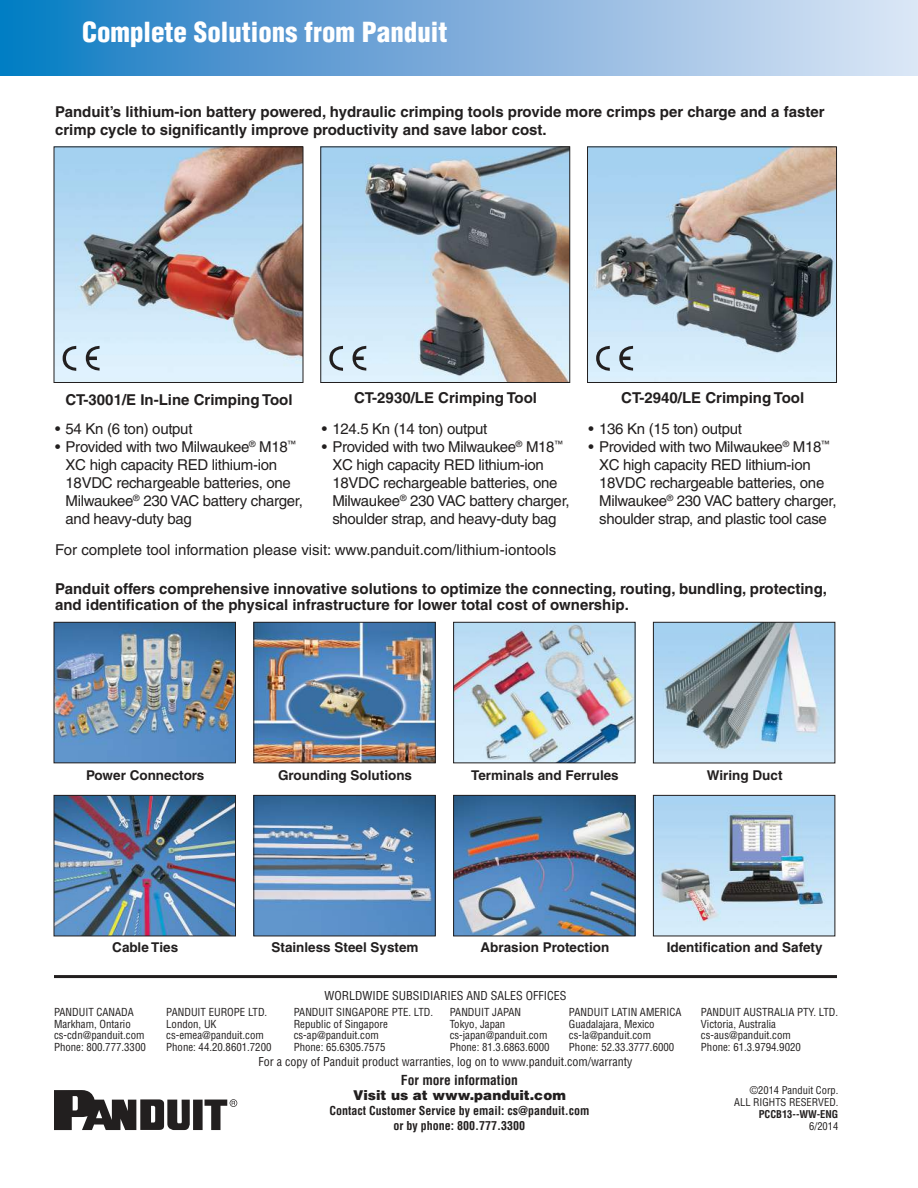
<style>
.page{position:relative;width:918px;height:1188px;background:#fff}
.page>*{position:absolute;margin:0;border:0;box-sizing:border-box;transform-origin:0 0}
.t1{font:900 condensed 27px "Helvetica";color:#fff}
.t2{font:15px/18px "Helvetica";letter-spacing:-.02em;color:#221f1f}
.t3{font:700 15px/18px "Helvetica";color:#221f1f}
.t4{font:15px "Helvetica";color:#221f1f}
.t5{font:700 13.5px "Helvetica";color:#221f1f}
.t6{font:900 13.5px "Helvetica";color:#221f1f}
.t7{font:700 condensed 13.5px "Helvetica";color:#221f1f}
.t8{font:condensed 12px "Helvetica";color:#221f1f}
.t9{font:700 condensed 12px/15px "Helvetica";color:#221f1f;text-align:center}
.t10{font:condensed 10.8px/11.6px "Helvetica";color:#221f1f}
.t11{font:condensed 10.5px/12px "Helvetica";color:#221f1f;text-align:right}
.t12{font:700 condensed 10.5px "Helvetica";color:#221f1f}
</style>
<div class="page">
<svg style="left:54px;top:1090px;width:183px;height:40px"></svg>
<hr style="left:54px;top:975px;width:783px;height:3px;background:#221f1f">
<img style="left:0;top:0;width:918px;height:76px">
<img style="left:56px;top:148px;width:245px;height:233px">
<div style="left:54px;top:146px;width:249px;height:237px;border:1px solid #221f1f"></div>
<img style="left:322px;top:148px;width:246px;height:233px">
<div style="left:320px;top:146px;width:250px;height:237px;border:1px solid #221f1f"></div>
<img style="left:589px;top:148px;width:246px;height:233px">
<div style="left:587px;top:146px;width:250px;height:237px;border:1px solid #221f1f"></div>
<svg style="left:63px;top:346px;width:13px;height:25px"></svg>
<svg style="left:86px;top:346px;width:14px;height:25px"></svg>
<svg style="left:329px;top:346px;width:14px;height:25px"></svg>
<svg style="left:353px;top:346px;width:13px;height:25px"></svg>
<svg style="left:596px;top:346px;width:14px;height:25px"></svg>
<svg style="left:619px;top:346px;width:14px;height:25px"></svg>
<img style="left:56px;top:624px;width:178px;height:137px">
<div style="left:54px;top:622px;width:182px;height:141px;border:1px solid #221f1f"></div>
<img style="left:255px;top:624px;width:179px;height:137px">
<div style="left:253px;top:622px;width:183px;height:141px;border:1px solid #221f1f"></div>
<img style="left:455px;top:624px;width:178px;height:137px">
<div style="left:453px;top:622px;width:182px;height:141px;border:1px solid #221f1f"></div>
<img style="left:655px;top:624px;width:178px;height:137px">
<div style="left:653px;top:622px;width:182px;height:141px;border:1px solid #221f1f"></div>
<img style="left:56px;top:797px;width:178px;height:137px">
<div style="left:54px;top:795px;width:182px;height:141px;border:1px solid #221f1f"></div>
<img style="left:255px;top:797px;width:179px;height:137px">
<div style="left:253px;top:795px;width:183px;height:141px;border:1px solid #221f1f"></div>
<img style="left:455px;top:797px;width:178px;height:137px">
<div style="left:453px;top:795px;width:182px;height:141px;border:1px solid #221f1f"></div>
<img style="left:655px;top:797px;width:178px;height:137px">
<div style="left:653px;top:795px;width:182px;height:141px;border:1px solid #221f1f"></div>
<h1 class="t1" style="left:82px;top:21px;width:367px">Complete Solutions from Panduit</h1>
<p class="t3" style="left:55px;top:104px;width:771px">Panduit’s lithium-ion battery powered, hydraulic crimping tools provide more crimps per charge and a faster crimp cycle to significantly improve productivity and save labor cost.</p>
<p class="t3" style="left:65px;top:392px;width:229px">CT-3001/E In-Line Crimping Tool</p>
<p class="t3" style="left:621px;top:390px;width:185px">CT-2940/LE Crimping Tool</p>
<p class="t3" style="left:354px;top:390px;width:185px">CT-2930/LE Crimping Tool</p>
<p class="t2" style="left:55px;top:420px;width:139px">• 54 Kn (6 ton) output</p>
<p class="t2" style="left:66px;top:438px;width:239px;text-indent:-10px">• Provided with two Milwaukee<sup>®</sup> M18<sup>™<br></sup>XC high capacity RED lithium-ion<br>18VDC rechargeable batteries, one<br>Milwaukee<sup>®</sup> 230 VAC battery charger, and heavy-duty bag</p>
<p class="t2" style="left:322px;top:420px;width:167px">• 124.5 Kn (14 ton) output</p>
<p class="t2" style="left:332px;top:438px;width:239px;text-indent:-10px">• Provided with two Milwaukee<sup>®</sup> M18<sup>™ </sup>XC high capacity RED lithium-ion 18VDC rechargeable batteries, one Milwaukee<sup>®</sup> 230 VAC battery charger, shoulder strap, and heavy-duty bag</p>
<p class="t2" style="left:589px;top:420px;width:155px">• 136 Kn (15 ton) output</p>
<p class="t2" style="left:599px;top:438px;width:239px;text-indent:-11px">• Provided with two Milwaukee<sup>®</sup> M18<sup>™ </sup>XC high capacity RED lithium-ion 18VDC rechargeable batteries, one Milwaukee<sup>®</sup> 230 VAC battery charger, shoulder strap, and plastic tool case</p>
<p class="t4" style="left:55px;top:541px;width:503px">For complete tool information please visit: www.panduit.com/lithium-iontools</p>
<p class="t3" style="left:55px;top:582px;width:773px;line-height:16.5px">Panduit offers comprehensive innovative solutions to optimize the connecting, routing, bundling, protecting, and identification of the physical infrastructure for lower total cost of ownership.</p>
<p class="t5" style="left:86px;top:770px;width:120px">Power Connectors</p>
<p class="t5" style="left:278px;top:770px;width:135px">Grounding Solutions</p>
<p class="t5" style="left:471px;top:770px;width:149px">Terminals and Ferrules</p>
<p class="t5" style="left:707px;top:770px;width:77px">Wiring Duct</p>
<p class="t5" style="left:112px;top:942px;width:68px">Cable Ties</p>
<p class="t5" style="left:272px;top:942px;width:149px">Stainless Steel System</p>
<p class="t5" style="left:481px;top:942px;width:130px">Abrasion Protection</p>
<p class="t5" style="left:667px;top:942px;width:157px">Identification and Safety</p>
<p class="t8" style="left:324px;top:991px;width:244px">WORLDWIDE SUBSIDIARIES AND SALES OFFICES</p>
<p class="t10" style="left:54px;top:1007px;width:93px">PANDUIT CANADA<br>Markham, Ontario cs-cdn@panduit.com<br>Phone: 800.777.3300</p>
<p class="t10" style="left:166px;top:1007px;width:107px">PANDUIT EUROPE LTD.<br>London, UK cs-emea@panduit.com<br>Phone: 44.20.8601.7200</p>
<p class="t10" style="left:294px;top:1007px;width:141px">PANDUIT SINGAPORE PTE. LTD.<br>Republic of Singapore cs-ap@panduit.com<br>Phone: 65.6305.7575</p>
<p class="t10" style="left:450px;top:1007px;width:101px">PANDUIT JAPAN<br>Tokyo, Japan cs-japan@panduit.com<br>Phone: 81.3.6863.6000</p>
<p class="t10" style="left:569px;top:1007px;width:114px">PANDUIT LATIN AMERICA<br>Guadalajara, Mexico cs-la@panduit.com<br>Phone: 52.33.3777.6000</p>
<p class="t10" style="left:701px;top:1007px;width:139px">PANDUIT AUSTRALIA PTY. LTD.<br>Victoria, Australia cs-aus@panduit.com<br>Phone: 61.3.9794.9020</p>
<p class="t11" style="left:734px;top:1085px;width:106px">©2014 Panduit Corp.<br>ALL RIGHTS RESERVED.</p>
<p class="t12" style="left:759px;top:1110px;width:81px">PCCB13--WW-ENG</p>
<p class="t11" style="left:809px;top:1121px;width:31px">6/2014</p>
<p class="t8" style="left:259px;top:1057px;width:375px">For a copy of Panduit product warranties, log on to www.panduit.com/warranty</p>
<p class="t7" style="left:401px;top:1075px;width:119px">For more information</p>
<p class="t6" style="left:353px;top:1090px;width:214px">Visit us at www.panduit.com</p>
<p class="t9" style="left:330px;top:1104px;width:261px">Contact Customer Service by email: cs@panduit.com or by phone: 800.777.3300</p>
</div>
